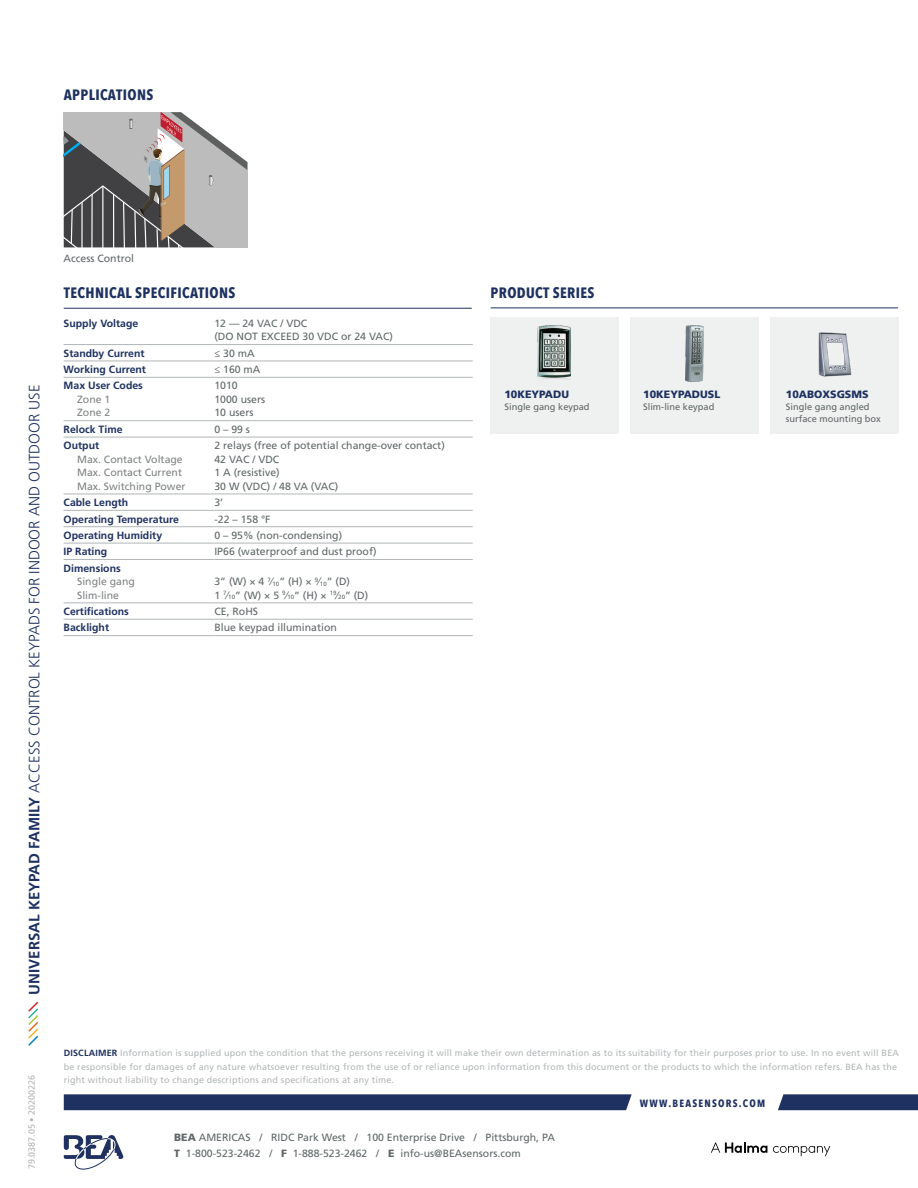
<style>
.page{position:relative;width:918px;height:1188px;background:#fff}
.page>*{position:absolute;margin:0;border:0;box-sizing:border-box;transform-origin:0 0}
.t1{font:300 15px "Frutiger LT Std";color:#1e3160}
.t2{font:700 15px "Avenir Next Condensed";letter-spacing:.025em;color:#1e3160}
.t3{font:900 10.65px "Frutiger LT Std";color:#1e3160}
.t4{font:10.5px/13.5px "Frutiger LT Std";color:#606768}
.t5{font:700 10.5px "Frutiger LT Std";color:#1e3160}
.t6{font:10.5px/13.5px "Frutiger LT Std";color:#7f8283}
.t7{font:700 10.5px "Avenir Next Condensed";letter-spacing:.12em;color:#1e3160}
.t8{font:9.3px/12px "Frutiger LT Std";color:#606768}
.t9{font:9px/13.5px "Frutiger LT Std";letter-spacing:.02em;color:#b2b6b7}
.t10{font:9px "Frutiger LT Std";color:#b2b6b7}
.s1{font-weight:700}
.s2{font-size:6.15px}
.s3{font-weight:700;color:#1e3160}
.s4{font-weight:900}
</style>
<div class="page">
<svg style="left:64px;top:1135px;width:59px;height:35px"></svg>
<div style="left:64px;top:1094px;width:568px;height:16px;background:#1e3160"></div>
<svg style="left:778px;top:1094px;width:140px;height:16px;background:#273966"></svg>
<svg style="left:28px;top:1001px;width:11px;height:45px"></svg>
<div style="left:490px;top:318px;width:129px;height:116px;background:#eff0f0"></div>
<div style="left:771px;top:318px;width:128px;height:116px;background:#eff0f0"></div>
<div style="left:630px;top:318px;width:129px;height:116px;background:#eff0f0"></div>
<svg style="left:64px;top:112px;width:184px;height:135px;background:#999593"></svg>
<img style="left:537px;top:326px;width:33px;height:53px">
<img style="left:686px;top:326px;width:18px;height:56px">
<img style="left:818px;top:332px;width:34px;height:45px">
<svg style="left:711px;top:1142px;width:119px;height:14px"></svg>
<hr style="left:64px;top:308px;width:408px;height:1px;background:#1e3160">
<hr style="left:64px;top:344px;width:150px;height:1px;background:#b2b6b7">
<hr style="left:214px;top:344px;width:259px;height:1px;background:#b2b6b7">
<hr style="left:64px;top:361px;width:150px;height:1px;background:#b2b6b7">
<hr style="left:214px;top:361px;width:259px;height:1px;background:#b2b6b7">
<hr style="left:64px;top:377px;width:150px;height:1px;background:#b2b6b7">
<hr style="left:214px;top:377px;width:259px;height:1px;background:#b2b6b7">
<hr style="left:64px;top:420px;width:150px;height:1px;background:#b2b6b7">
<hr style="left:214px;top:420px;width:259px;height:1px;background:#b2b6b7">
<hr style="left:64px;top:437px;width:150px;height:1px;background:#b2b6b7">
<hr style="left:214px;top:437px;width:259px;height:1px;background:#b2b6b7">
<hr style="left:64px;top:494px;width:150px;height:1px;background:#b2b6b7">
<hr style="left:214px;top:494px;width:259px;height:1px;background:#b2b6b7">
<hr style="left:64px;top:510px;width:150px;height:1px;background:#b2b6b7">
<hr style="left:214px;top:510px;width:259px;height:1px;background:#b2b6b7">
<hr style="left:64px;top:526px;width:150px;height:1px;background:#b2b6b7">
<hr style="left:214px;top:526px;width:259px;height:1px;background:#b2b6b7">
<hr style="left:64px;top:543px;width:150px;height:1px;background:#b2b6b7">
<hr style="left:214px;top:543px;width:259px;height:1px;background:#b2b6b7">
<hr style="left:64px;top:559px;width:150px;height:1px;background:#b2b6b7">
<hr style="left:214px;top:559px;width:259px;height:1px;background:#b2b6b7">
<hr style="left:64px;top:603px;width:150px;height:1px;background:#b2b6b7">
<hr style="left:214px;top:603px;width:259px;height:1px;background:#b2b6b7">
<hr style="left:64px;top:619px;width:150px;height:1px;background:#b2b6b7">
<hr style="left:214px;top:619px;width:259px;height:1px;background:#b2b6b7">
<hr style="left:64px;top:635px;width:150px;height:1px;background:#b2b6b7">
<hr style="left:214px;top:635px;width:259px;height:1px;background:#b2b6b7">
<hr style="left:491px;top:308px;width:407px;height:1px;background:#1e3160">
<h1 class="t2" style="left:64px;top:86px;width:91px">APPLICATIONS</h1>
<h1 class="t1" style="left:26px;top:995px;width:611px;rotate:-90deg"><span class="s1">UNIVERSAL KEYPAD FAMILY</span> ACCESS CONTROL KEYPADS FOR INDOOR AND OUTDOOR USE</h1>
<p class="t10" style="left:27px;top:1169px;width:96px;rotate:-90deg">79.0387.05 • 20200226</p>
<p class="t4" style="left:64px;top:252px;width:72px">Access Control</p>
<h1 class="t2" style="left:64px;top:284px;width:173px">TECHNICAL SPECIFICATIONS</h1>
<p class="t5" style="left:64px;top:317px;width:76px">Supply Voltage</p>
<p class="t4" style="left:214px;top:316px;width:180px">12 — 24 VAC / VDC<br>(DO NOT EXCEED 30 VDC or 24 VAC)</p>
<p class="t5" style="left:64px;top:347px;width:82px">Standby Current</p>
<p class="t4" style="left:214px;top:346px;width:42px">≤ 30 mA</p>
<p class="t5" style="left:64px;top:363px;width:84px">Working Current</p>
<p class="t4" style="left:214px;top:363px;width:48px">≤ 160 mA</p>
<p class="t5" style="left:64px;top:380px;width:81px">Max User Codes</p>
<p class="t6" style="left:77px;top:393px;width:35px">Zone 1<br>Zone 2</p>
<p class="t4" style="left:214px;top:379px;width:52px">1010<br>1000 users<br>10 users</p>
<p class="t5" style="left:64px;top:423px;width:60px">Relock Time</p>
<p class="t4" style="left:214px;top:423px;width:37px">0 – 99 s</p>
<p class="t5" style="left:64px;top:439px;width:37px">Output</p>
<p class="t6" style="left:77px;top:452px;width:110px">Max. Contact Voltage<br>Max. Contact Current<br>Max. Switching Power</p>
<p class="t4" style="left:214px;top:439px;width:232px">2 relays (free of potential change-over contact)<br>42 VAC / VDC<br>1 A (resistive)<br>30 W (VDC) / 48 VA (VAC)</p>
<p class="t5" style="left:64px;top:496px;width:66px">Cable Length</p>
<p class="t4" style="left:214px;top:496px;width:10px">3’</p>
<p class="t5" style="left:64px;top:513px;width:117px">Operating Temperature</p>
<p class="t4" style="left:214px;top:512px;width:58px">-22 – 158 °F</p>
<p class="t5" style="left:64px;top:529px;width:100px">Operating Humidity</p>
<p class="t4" style="left:214px;top:529px;width:129px">0 – 95% (non-condensing)</p>
<p class="t5" style="left:64px;top:545px;width:45px">IP Rating</p>
<p class="t4" style="left:214px;top:545px;width:164px">IP66 (waterproof and dust proof)</p>
<p class="t5" style="left:64px;top:562px;width:59px">Dimensions</p>
<p class="t6" style="left:77px;top:575px;width:59px">Single gang<br>Slim-line</p>
<p class="t4" style="left:214px;top:575px;width:155px">3” (W) × 4 <sup>7</sup>⁄<span class="s2">10</span>” (H) × <sup>9</sup>⁄<span class="s2">10</span>” (D)<br>1 <sup>7</sup>⁄<span class="s2">10</span>” (W) × 5 <sup>9</sup>⁄<span class="s2">10</span>” (H) × <sup>19</sup>⁄<span class="s2">20</span>” (D)</p>
<p class="t5" style="left:64px;top:605px;width:67px">Certifications</p>
<p class="t4" style="left:214px;top:605px;width:45px">CE, RoHS</p>
<p class="t5" style="left:64px;top:622px;width:47px">Backlight</p>
<p class="t4" style="left:214px;top:621px;width:124px">Blue keypad illumination</p>
<h1 class="t2" style="left:491px;top:284px;width:105px">PRODUCT SERIES</h1>
<p class="t3" style="left:504px;top:388px;width:66px">10KEYPADU</p>
<p class="t3" style="left:643px;top:388px;width:79px">10KEYPADUSL</p>
<p class="t3" style="left:786px;top:388px;width:84px">10ABOXSGSMS</p>
<p class="t8" style="left:504px;top:401px;width:87px">Single gang keypad</p>
<p class="t8" style="left:643px;top:401px;width:73px">Slim-line keypad</p>
<p class="t8" style="left:786px;top:401px;width:96px">Single gang angled surface mounting box</p>
<p class="t9" style="left:64px;top:1046px;width:837px"><span class="s3">DISCLAIMER</span> Information is supplied upon the condition that the persons receiving it will make their own determination as to its suitability for their purposes prior to use. In no event will BEA be responsible for damages of any nature whatsoever resulting from the use of or reliance upon information from this document or the products to which the information refers. BEA has the right without liability to change descriptions and specifications at any time.</p>
<p class="t4" style="left:174px;top:1131px;width:382px"><span class="s4">BEA</span> AMERICAS / RIDC Park West / 100 Enterprise Drive / Pittsburgh, PA</p>
<p class="t4" style="left:174px;top:1147px;width:348px"><span class="s4">T</span> 1-800-523-2462 / <span class="s4">F</span> 1-888-523-2462 / <span class="s4">E</span> info-us@BEAsensors.com</p>
<p class="t7" style="left:640px;top:1097px;width:127px">WWW.BEASENSORS.COM</p>
</div>
